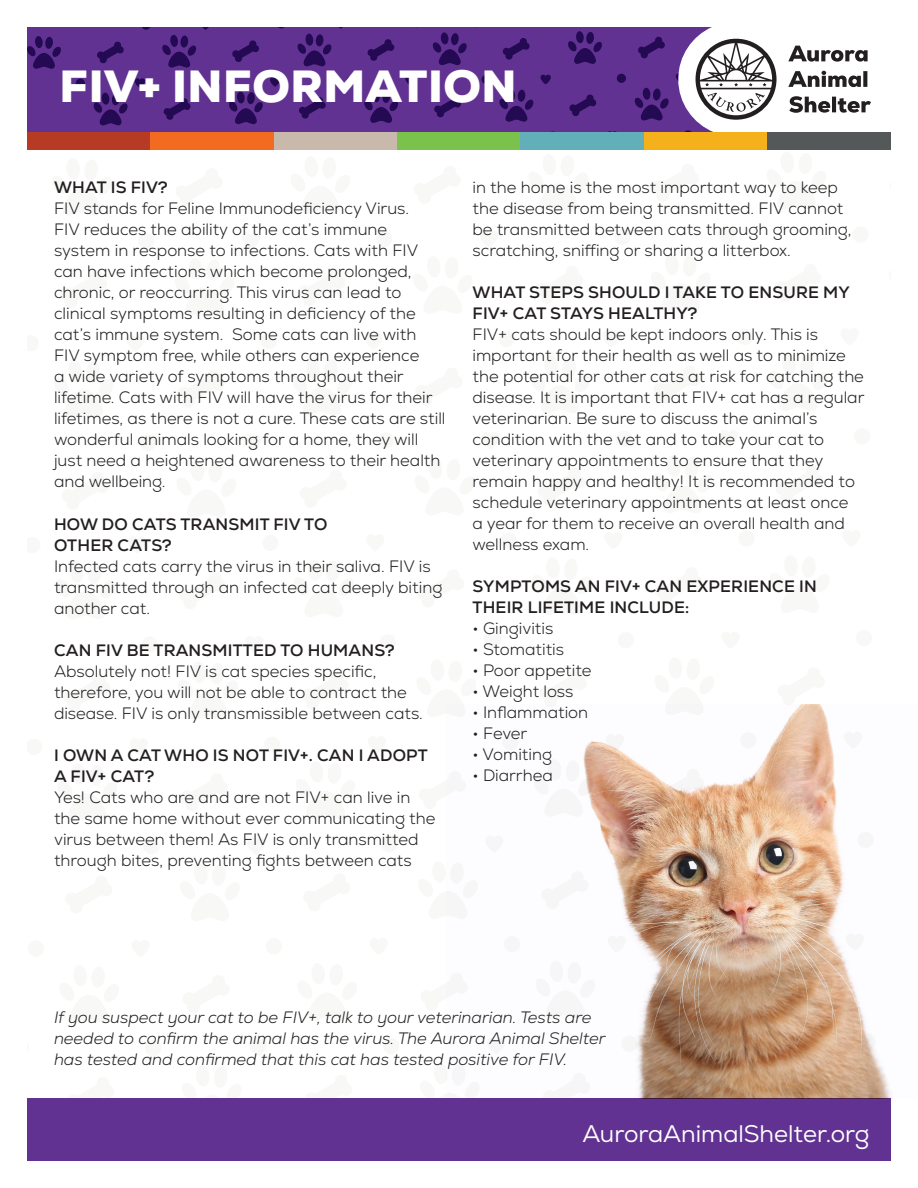
<style>
.page{position:relative;width:918px;height:1188px;background:#fff}
.page>*{position:absolute;margin:0;border:0;box-sizing:border-box;transform-origin:0 0}
.t1{font:900 45px "Nexa";letter-spacing:.01em;color:#fff}
.t2{font:24px "Nexa";color:#fff}
.t3{font:300 16.5px/21px "Nexa";color:#231f20}
.t4{font:700 16.5px/21px "Nexa";letter-spacing:.01em;color:#231f20}
.t5{font:italic 300 16.5px/21px "Nexa";color:#231f20}
</style>
<div class="page">
<div style="left:138px;top:233px;width:16px;height:16px;background:#f8f8f7;border-radius:50%"></div>
<div style="left:376px;top:231px;width:16px;height:16px;background:#f8f8f7;border-radius:50%"></div>
<div style="left:614px;top:229px;width:16px;height:16px;background:#f8f8f7;border-radius:50%"></div>
<div style="left:852px;top:227px;width:16px;height:16px;background:#f8f8f7;border-radius:50%"></div>
<div style="left:261px;top:333px;width:16px;height:16px;background:#f8f8f7;border-radius:50%"></div>
<div style="left:499px;top:331px;width:16px;height:16px;background:#f8f8f7;border-radius:50%"></div>
<div style="left:737px;top:329px;width:16px;height:16px;background:#f8f8f7;border-radius:50%"></div>
<div style="left:140px;top:435px;width:16px;height:16px;background:#f8f8f7;border-radius:50%"></div>
<div style="left:378px;top:433px;width:16px;height:16px;background:#f8f8f7;border-radius:50%"></div>
<div style="left:616px;top:430px;width:16px;height:17px;background:#f8f8f7;border-radius:50%"></div>
<div style="left:854px;top:428px;width:16px;height:16px;background:#f8f8f7;border-radius:50%"></div>
<div style="left:262px;top:535px;width:16px;height:16px;background:#f8f8f7;border-radius:50%"></div>
<div style="left:500px;top:533px;width:17px;height:16px;background:#f8f8f7;border-radius:50%"></div>
<div style="left:739px;top:531px;width:16px;height:16px;background:#f8f8f7;border-radius:50%"></div>
<div style="left:142px;top:637px;width:16px;height:16px;background:#f8f8f7;border-radius:50%"></div>
<div style="left:380px;top:634px;width:16px;height:17px;background:#f8f8f7;border-radius:50%"></div>
<div style="left:618px;top:632px;width:16px;height:16px;background:#f8f8f7;border-radius:50%"></div>
<div style="left:856px;top:630px;width:16px;height:16px;background:#f8f8f7;border-radius:50%"></div>
<div style="left:264px;top:737px;width:16px;height:16px;background:#f8f8f7;border-radius:50%"></div>
<div style="left:143px;top:838px;width:16px;height:16px;background:#f8f8f7;border-radius:50%"></div>
<div style="left:381px;top:836px;width:17px;height:16px;background:#f8f8f7;border-radius:50%"></div>
<div style="left:28px;top:940px;width:16px;height:17px;background:#f8f8f7;border-radius:50%"></div>
<div style="left:266px;top:938px;width:16px;height:16px;background:#f8f8f7;border-radius:50%"></div>
<div style="left:145px;top:1040px;width:16px;height:16px;background:#f8f8f7;border-radius:50%"></div>
<div style="left:383px;top:1038px;width:16px;height:16px;background:#f8f8f7;border-radius:50%"></div>
<div style="left:27px;top:27px;width:686px;height:105px;background:#613292"></div>
<svg style="left:141px;top:27px;width:10px;height:3px"></svg>
<svg style="left:27px;top:36px;width:34px;height:34px"></svg>
<svg style="left:96px;top:41px;width:28px;height:23px"></svg>
<div style="left:76px;top:79px;width:9px;height:9px;background:#240953;border-radius:50%"></div>
<svg style="left:135px;top:78px;width:10px;height:10px"></svg>
<svg style="left:162px;top:27px;width:49px;height:42px;background:#512781"></svg>
<svg style="left:232px;top:40px;width:28px;height:23px"></svg>
<svg style="left:211px;top:77px;width:9px;height:10px"></svg>
<svg style="left:270px;top:77px;width:10px;height:10px"></svg>
<svg style="left:297px;top:27px;width:49px;height:41px;background:#512781"></svg>
<svg style="left:367px;top:39px;width:28px;height:22px"></svg>
<div style="left:346px;top:76px;width:9px;height:9px;background:#240953;border-radius:50%"></div>
<svg style="left:405px;top:76px;width:11px;height:10px"></svg>
<svg style="left:432px;top:27px;width:49px;height:40px;background:#502781"></svg>
<svg style="left:502px;top:37px;width:28px;height:23px"></svg>
<div style="left:482px;top:75px;width:9px;height:9px;background:#240953;border-radius:50%"></div>
<svg style="left:541px;top:75px;width:10px;height:9px"></svg>
<svg style="left:568px;top:31px;width:34px;height:34px"></svg>
<svg style="left:638px;top:36px;width:27px;height:23px"></svg>
<div style="left:617px;top:74px;width:9px;height:9px;background:#240953;border-radius:50%"></div>
<svg style="left:676px;top:73px;width:10px;height:10px"></svg>
<svg style="left:93px;top:92px;width:35px;height:35px"></svg>
<svg style="left:163px;top:98px;width:28px;height:22px"></svg>
<svg style="left:229px;top:91px;width:34px;height:35px"></svg>
<svg style="left:298px;top:96px;width:28px;height:23px"></svg>
<svg style="left:364px;top:90px;width:35px;height:34px"></svg>
<svg style="left:434px;top:95px;width:28px;height:23px"></svg>
<svg style="left:499px;top:89px;width:35px;height:34px"></svg>
<svg style="left:569px;top:94px;width:28px;height:23px"></svg>
<svg style="left:634px;top:88px;width:35px;height:34px"></svg>
<svg style="left:683px;top:130px;width:10px;height:2px"></svg>
<div style="left:27px;top:132px;width:123px;height:18px;background:#b73a25"></div>
<div style="left:150px;top:132px;width:124px;height:18px;background:#f36a21"></div>
<div style="left:274px;top:132px;width:123px;height:18px;background:#c8b9ac"></div>
<div style="left:397px;top:132px;width:124px;height:18px;background:#7ac24c"></div>
<div style="left:521px;top:132px;width:123px;height:18px;background:#62aeb9"></div>
<div style="left:644px;top:132px;width:124px;height:18px;background:#f4b11c"></div>
<div style="left:768px;top:132px;width:123px;height:18px;background:#555859"></div>
<svg style="left:696px;top:30px;width:81px;height:90px"></svg>
<svg style="left:789px;top:96px;width:82px;height:17px"></svg>
<svg style="left:788px;top:71px;width:79px;height:16px"></svg>
<svg style="left:788px;top:46px;width:80px;height:16px"></svg>
<div style="left:27px;top:1098px;width:864px;height:63px;background:#613292"></div>
<img style="left:583px;top:704px;width:309px;height:394px">
<p class="t1" style="left:60px;top:57px;width:459px">FIV+ INFORMATION</p>
<p class="t4" style="left:54px;top:177px;width:115px">WHAT IS FIV?</p>
<p class="t3" style="left:54px;top:198px;width:393px">FIV stands for Feline Immunodeficiency Virus.<br>FIV reduces the ability of the cat’s immune system in response to infections. Cats with FIV can have infections which become prolonged, chronic, or reoccurring. This virus can lead to clinical symptoms resulting in deficiency of the cat’s immune system. Some cats can live with FIV symptom free, while others can experience<br>a wide variety of symptoms throughout their lifetime. Cats with FIV will have the virus for their lifetimes, as there is not a cure. These cats are still wonderful animals looking for a home, they will just need a heightened awareness to their health and wellbeing.</p>
<p class="t4" style="left:54px;top:514px;width:275px">HOW DO CATS TRANSMIT FIV TO</p>
<p class="t4" style="left:54px;top:535px;width:119px">OTHER CATS?</p>
<p class="t3" style="left:54px;top:556px;width:390px">Infected cats carry the virus in their saliva. FIV is transmitted through an infected cat deeply biting another cat.</p>
<p class="t4" style="left:54px;top:640px;width:342px">CAN FIV BE TRANSMITTED TO HUMANS?</p>
<p class="t3" style="left:54px;top:661px;width:370px">Absolutely not! FIV is cat species specific, therefore, you will not be able to contract the disease. FIV is only transmissible between cats.</p>
<p class="t4" style="left:54px;top:745px;width:375px">I OWN A CAT WHO IS NOT FIV+. CAN I ADOPT</p>
<p class="t4" style="left:54px;top:766px;width:102px">A FIV+ CAT?</p>
<p class="t3" style="left:54px;top:787px;width:383px">Yes! Cats who are and are not FIV+ can live in the same home without ever communicating the virus between them! As FIV is only transmitted through bites, preventing fights between cats</p>
<p class="t3" style="left:472px;top:177px;width:381px">in the home is the most important way to keep the disease from being transmitted. FIV cannot be transmitted between cats through grooming, scratching, sniffing or sharing a litterbox.</p>
<p class="t4" style="left:473px;top:282px;width:379px">WHAT STEPS SHOULD I TAKE TO ENSURE MY<br>FIV+ CAT STAYS HEALTHY?</p>
<p class="t3" style="left:472px;top:324px;width:393px">FIV+ cats should be kept indoors only. This is important for their health as well as to minimize the potential for other cats at risk for catching the disease. It is important that FIV+ cat has a regular veterinarian. Be sure to discuss the animal’s condition with the vet and to take your cat to veterinary appointments to ensure that they remain happy and healthy! It is recommended to schedule veterinary appointments at least once<br>a year for them to receive an overall health and wellness exam.</p>
<p class="t4" style="left:473px;top:576px;width:346px">SYMPTOMS AN FIV+ CAN EXPERIENCE IN<br>THEIR LIFETIME INCLUDE:</p>
<p class="t3" style="left:472px;top:618px;width:82px">• Gingivitis</p>
<p class="t3" style="left:472px;top:639px;width:93px">• Stomatitis</p>
<p class="t3" style="left:472px;top:660px;width:121px">• Poor appetite</p>
<p class="t3" style="left:472px;top:681px;width:103px">• Weight loss</p>
<p class="t3" style="left:472px;top:702px;width:117px">• Inflammation</p>
<p class="t3" style="left:472px;top:723px;width:56px">• Fever</p>
<p class="t3" style="left:472px;top:744px;width:81px">• Vomiting</p>
<p class="t3" style="left:472px;top:765px;width:82px">• Diarrhea</p>
<p class="t5" style="left:54px;top:1007px;width:553px">If you suspect your cat to be FIV+, talk to your veterinarian. Tests are needed to confirm the animal has the virus. The Aurora Animal Shelter has tested and confirmed that this cat has tested positive for FIV.</p>
<p class="t2" style="left:582px;top:1119px;width:289px">AuroraAnimalShelter.org</p>
</div>
